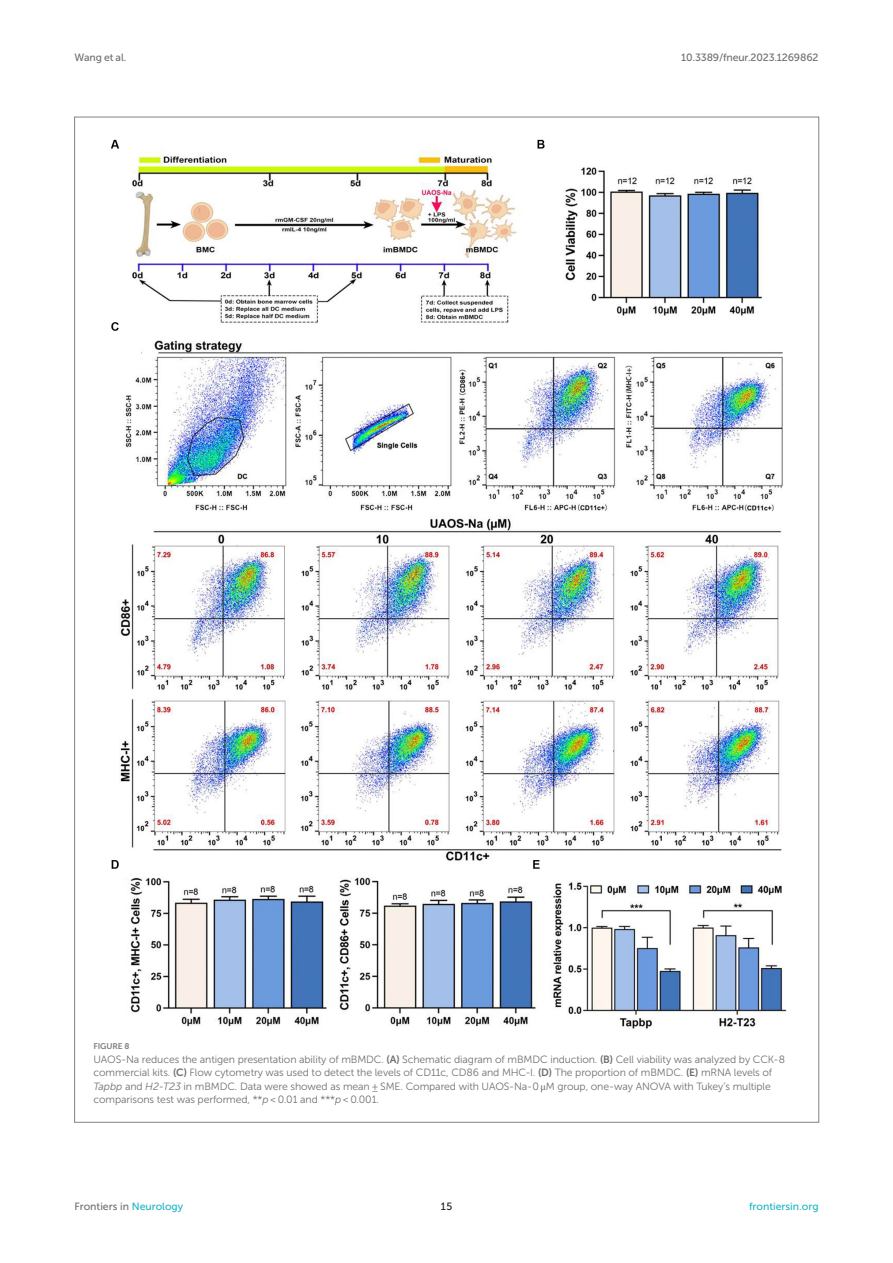
<style>
.page{position:relative;width:893px;height:1263px;background:#fff}
.page>*{position:absolute;margin:0;border:0;box-sizing:border-box;transform-origin:0 0}
.FIG_LEG{font:10.5px/13.5px "Museo Sans 300";letter-spacing:-.01em;color:#706f70}
.t1{font:10.5px "Museo Sans 500";letter-spacing:-.015em;color:#706f70}
.t2{font:10.5px "Museo Sans 500";color:#1db5c3}
.t3{font:10.5px "Museo Sans 500";color:#1b1c1b}
.FIG_HD{font:8.25px "Museo Sans 700";letter-spacing:-.01em;color:#7e7f7f}
.s1{font-family:"Museo Sans 700"}
.s2{font-style:italic}
.s3{font-family:"STIX General"}
.s4{color:#1db5c3}
</style>
<div class="page">
<img style="left:111px;top:139px;width:676px;height:890px">
<p class="t1" style="left:74px;top:51px;width:53px">Wang et al.</p>
<p class="t1" style="left:681px;top:51px;width:139px">10.3389/fneur.2023.1269862</p>
<p class="FIG_HD" style="left:94px;top:1042px;width:37px">FIGURE 8</p>
<p class="FIG_LEG" style="left:94px;top:1052px;width:693px">UAOS-Na reduces the antigen presentation ability of mBMDC. <span class="s1">(A)</span> Schematic diagram of mBMDC induction. <span class="s1">(B)</span> Cell viability was analyzed by CCK-8 commercial kits. <span class="s1">(C)</span> Flow cytometry was used to detect the levels of CD11c, CD86 and MHC-I. <span class="s1">(D)</span> The proportion of mBMDC. <span class="s1">(E)</span> mRNA levels of <span class="s2">Tapbp</span> and <span class="s2">H2-T23</span> in mBMDC. Data were showed as mean ± SME. Compared with UAOS-Na-0 <span class="s3">μ</span>M group, one-way ANOVA with Tukey’s multiple comparisons test was performed, **<span class="s2">p</span> &lt; 0.01 and ***<span class="s2">p</span> &lt; 0.001.</p>
<p class="t1" style="left:74px;top:1200px;width:110px">Frontiers in <span class="s4">Neurology</span></p>
<p class="t3" style="left:441px;top:1200px;width:13px">15</p>
<p class="t2" style="left:749px;top:1200px;width:71px">frontiersin.org</p>
</div>
